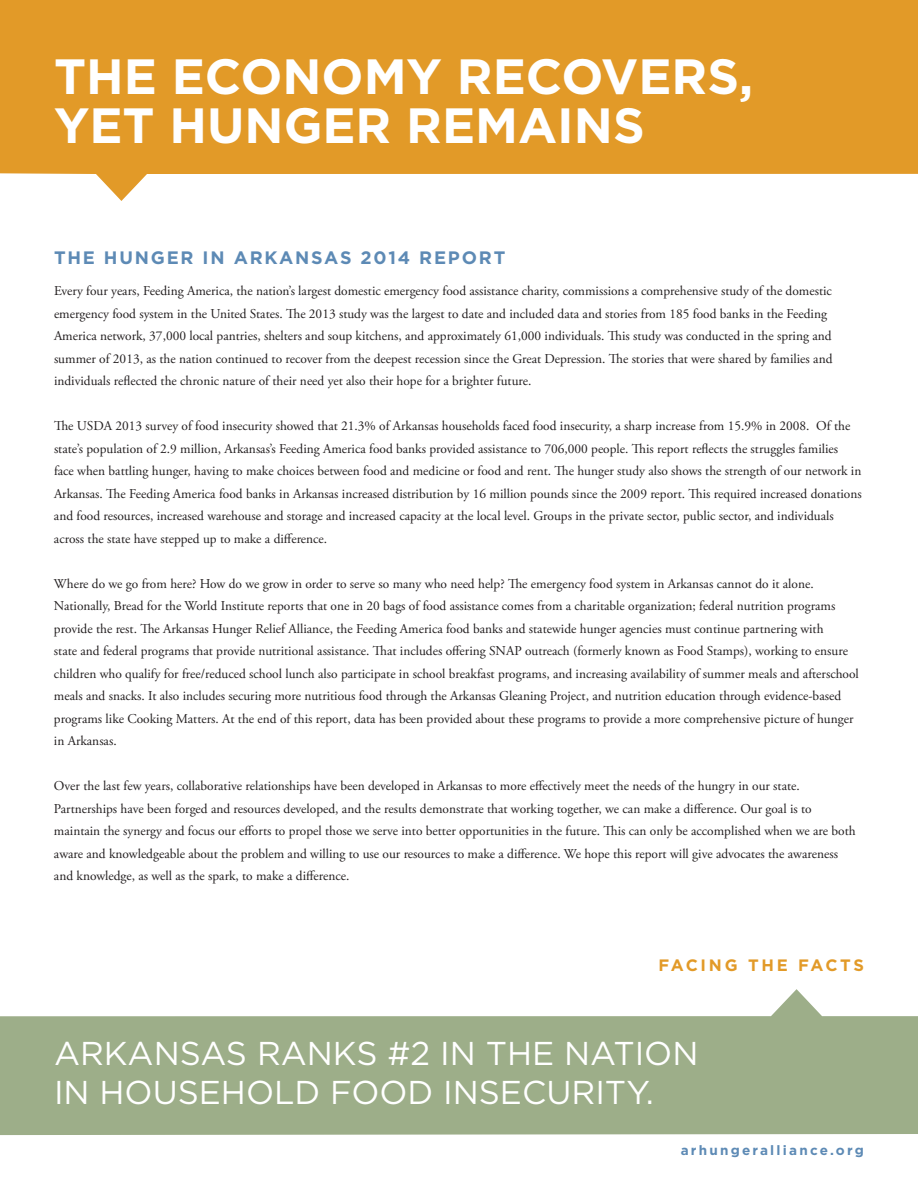
<style>
.page{position:relative;width:918px;height:1188px;background:#fff}
.page>*{position:absolute;margin:0;border:0;box-sizing:border-box;transform-origin:0 0}
.t1{font:700 49.5px/49.5px "Gotham";color:#fff}
.t2{font:33px/39px "Gotham";color:#fff}
.t3{font:700 18px "Gotham";letter-spacing:.1em;color:#5d8ab5}
.t4{font:700 16.5px "Gotham";letter-spacing:.165em;color:#e29a28}
.t5{font:13.5px/22.5px "Adobe Garamond Pro";color:#231f20}
.t6{font:700 13.5px "Gotham";letter-spacing:.165em;color:#5d8ab5}
</style>
<div class="page">
<svg style="left:0;top:989px;width:918px;height:146px;fill:#9dae89"></svg>
<svg style="left:0;top:0;width:918px;height:201px;background:#e5a744"></svg>
<h1 class="t1" style="left:54px;top:55px;width:701px">THE ECONOMY RECOVERS,<br>YET HUNGER REMAINS</h1>
<h3 class="t3" style="left:54px;top:250px;width:453px">THE HUNGER IN ARKANSAS 2014 REPORT</h3>
<p class="t5" style="left:54px;top:281px;width:780px">Every four years, Feeding America, the nation’s largest domestic emergency food assistance charity, commissions a comprehensive study of the domestic emergency food system in the United States. The 2013 study was the largest to date and included data and stories from 185 food banks in the Feeding America network, 37,000 local pantries, shelters and soup kitchens, and approximately 61,000 individuals. This study was conducted in the spring and summer of 2013, as the nation continued to recover from the deepest recession since the Great Depression. The stories that were shared by families and individuals reflected the chronic nature of their need yet also their hope for a brighter future.</p>
<p class="t5" style="left:54px;top:416px;width:809px">The USDA 2013 survey of food insecurity showed that 21.3% of Arkansas households faced food insecurity, a sharp increase from 15.9% in 2008. Of the state’s population of 2.9 million, Arkansas’s Feeding America food banks provided assistance to 706,000 people. This report reflects the struggles families<br>face when battling hunger, having to make choices between food and medicine or food and rent. The hunger study also shows the strength of our network in Arkansas. The Feeding America food banks in Arkansas increased distribution by 16 million pounds since the 2009 report. This required increased donations and food resources, increased warehouse and storage and increased capacity at the local level. Groups in the private sector, public sector, and individuals across the state have stepped up to make a difference.</p>
<p class="t5" style="left:54px;top:573px;width:806px">Where do we go from here? How do we grow in order to serve so many who need help? The emergency food system in Arkansas cannot do it alone.<br>Nationally, Bread for the World Institute reports that one in 20 bags of food assistance comes from a charitable organization; federal nutrition programs provide the rest. The Arkansas Hunger Relief Alliance, the Feeding America food banks and statewide hunger agencies must continue partnering with<br>state and federal programs that provide nutritional assistance. That includes offering SNAP outreach (formerly known as Food Stamps), working to ensure children who qualify for free/reduced school lunch also participate in school breakfast programs, and increasing availability of summer meals and afterschool meals and snacks. It also includes securing more nutritious food through the Arkansas Gleaning Project, and nutrition education through evidence-based programs like Cooking Matters. At the end of this report, data has been provided about these programs to provide a more comprehensive picture of hunger in Arkansas.</p>
<p class="t5" style="left:54px;top:776px;width:803px">Over the last few years, collaborative relationships have been developed in Arkansas to more effectively meet the needs of the hungry in our state.<br>Partnerships have been forged and resources developed, and the results demonstrate that working together, we can make a difference. Our goal is to maintain the synergy and focus our efforts to propel those we serve into better opportunities in the future. This can only be accomplished when we are both aware and knowledgeable about the problem and willing to use our resources to make a difference. We hope this report will give advocates the awareness and knowledge, as well as the spark, to make a difference.</p>
<p class="t4" style="left:659px;top:958px;width:207px">FACING THE FACTS</p>
<h2 class="t2" style="left:54px;top:1038px;width:646px">ARKANSAS RANKS #2 IN THE NATION<br>IN HOUSEHOLD FOOD INSECURITY.</h2>
<p class="t6" style="left:681px;top:1145px;width:185px">arhungeralliance.org</p>
</div>
